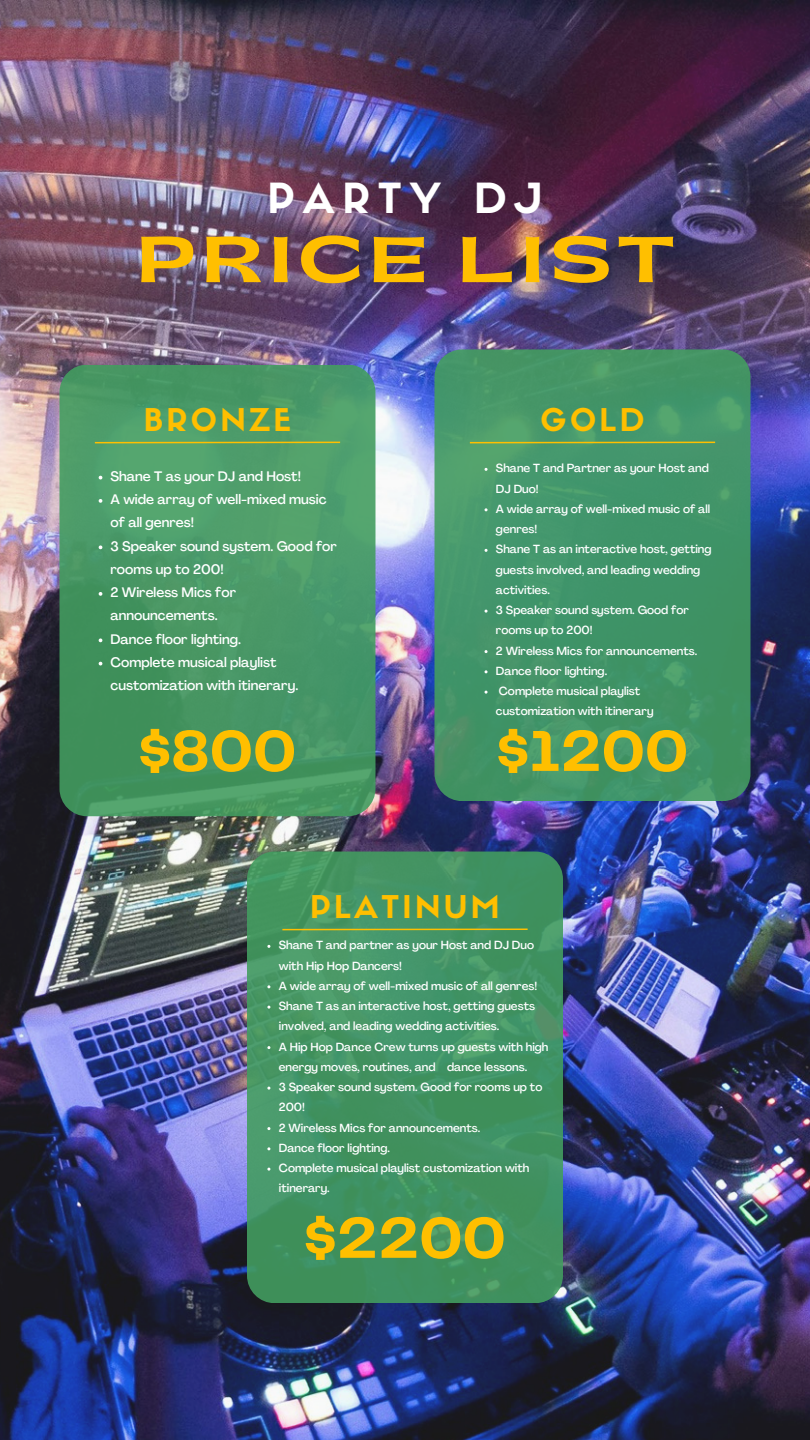
<style>
.page{position:relative;width:810px;height:1440px;background:#fff}
.page>*{position:absolute;margin:0;border:0;box-sizing:border-box;transform-origin:0 0}
.t1{font:800 60.6px "Gatwick";letter-spacing:.1em;color:#ffbf00}
.t2{font:700 60px "Telegraf";color:#ffbf00}
.t3{font:40.8px "Sifonn Basic";letter-spacing:.2em;color:#fff}
.t4{font:30.8px "Sifonn Basic";letter-spacing:.11em;color:#ffbf00}
.t5{font:500 13.6px/23.2px "Agrandir";color:#fff}
.t6{font:500 11.6px/20.2px "Agrandir";color:#fff}
</style>
<div class="page">
<img style="left:0;top:0;width:810px;height:1440px">
<div style="left:59px;top:365px;width:316px;height:451px;background:linear-gradient(to bottom,#50a06d,#439360);border-radius:28px"></div>
<div style="left:435px;top:349px;width:316px;height:452px;background:linear-gradient(to right,#47986c,#3f9365);border-radius:28px"></div>
<svg style="left:93px;top:441px;width:249px;height:3px"></svg>
<svg style="left:468px;top:441px;width:249px;height:3px"></svg>
<div style="left:247px;top:852px;width:316px;height:451px;background:linear-gradient(to bottom,#469767,#409160);border-radius:28px"></div>
<svg style="left:281px;top:928px;width:248px;height:3px"></svg>
<svg style="left:99px;top:499px;width:3px;height:4px"></svg>
<svg style="left:99px;top:545px;width:3px;height:4px"></svg>
<svg style="left:99px;top:592px;width:3px;height:4px"></svg>
<svg style="left:99px;top:638px;width:3px;height:4px"></svg>
<p class="t3" style="left:267px;top:182px;width:277px">PARTY DJ</p>
<p class="t1" style="left:136px;top:230px;width:539px">PRICE LIST</p>
<p class="t4" style="left:144px;top:408px;width:149px">BRONZE</p>
<h2 class="t4" style="left:541px;top:408px;width:105px">GOLD</h2>
<p class="t5" style="left:111px;top:466px;width:192px">Shane T as your DJ and Host!</p>
<p class="t5" style="left:111px;top:489px;width:218px">A wide array of well-mixed music of all genres!</p>
<h1 class="t5" style="left:111px;top:536px;width:228px">3 Speaker sound system. Good for rooms up to 200!</h1>
<h3 class="t5" style="left:111px;top:582px;width:127px">2 Wireless Mics for announcements.</h3>
<p class="t5" style="left:111px;top:629px;width:132px">Dance floor lighting.</p>
<p class="t5" style="left:111px;top:652px;width:189px">Complete musical playlist customization with itinerary.</p>
<p class="t6" style="left:496px;top:459px;width:214px">Shane T and Partner as your Host and<br>DJ Duo!</p>
<p class="t6" style="left:496px;top:500px;width:216px">A wide array of well-mixed music of all genres!</p>
<p class="t6" style="left:496px;top:540px;width:217px">Shane T as an interactive host, getting guests involved, and leading wedding activities.</p>
<p class="t6" style="left:496px;top:601px;width:195px">3 Speaker sound system. Good for rooms up to 200!</p>
<h1 class="t6" style="left:496px;top:642px;width:203px">2 Wireless Mics for announcements.</h1>
<h3 class="t6" style="left:496px;top:662px;width:113px">Dance floor lighting.</h3>
<p class="t6" style="left:496px;top:682px;width:159px">Complete musical playlist customization with itinerary</p>
<p class="t2" style="left:139px;top:725px;width:159px">$800</p>
<p class="t2" style="left:497px;top:725px;width:193px">$1200</p>
<h1 class="t4" style="left:310px;top:895px;width:191px">PLATINUM</h1>
<p class="t6" style="left:279px;top:936px;width:257px">Shane T and partner as your Host and DJ Duo with Hip Hop Dancers!</p>
<p class="t6" style="left:279px;top:977px;width:260px">A wide array of well-mixed music of all genres!</p>
<p class="t6" style="left:279px;top:997px;width:258px">Shane T as an interactive host, getting guests involved, and leading wedding activities.</p>
<p class="t6" style="left:279px;top:1038px;width:271px">A Hip Hop Dance Crew turns up guests with high energy moves, routines, and dance lessons.</p>
<p class="t6" style="left:279px;top:1078px;width:265px">3 Speaker sound system. Good for rooms up to<br>200!</p>
<p class="t6" style="left:279px;top:1119px;width:203px">2 Wireless Mics for announcements.</p>
<p class="t6" style="left:279px;top:1139px;width:113px">Dance floor lighting.</p>
<h1 class="t6" style="left:279px;top:1159px;width:252px">Complete musical playlist customization with itinerary.</h1>
<p class="t2" style="left:304px;top:1212px;width:203px">$2200</p>
</div>
